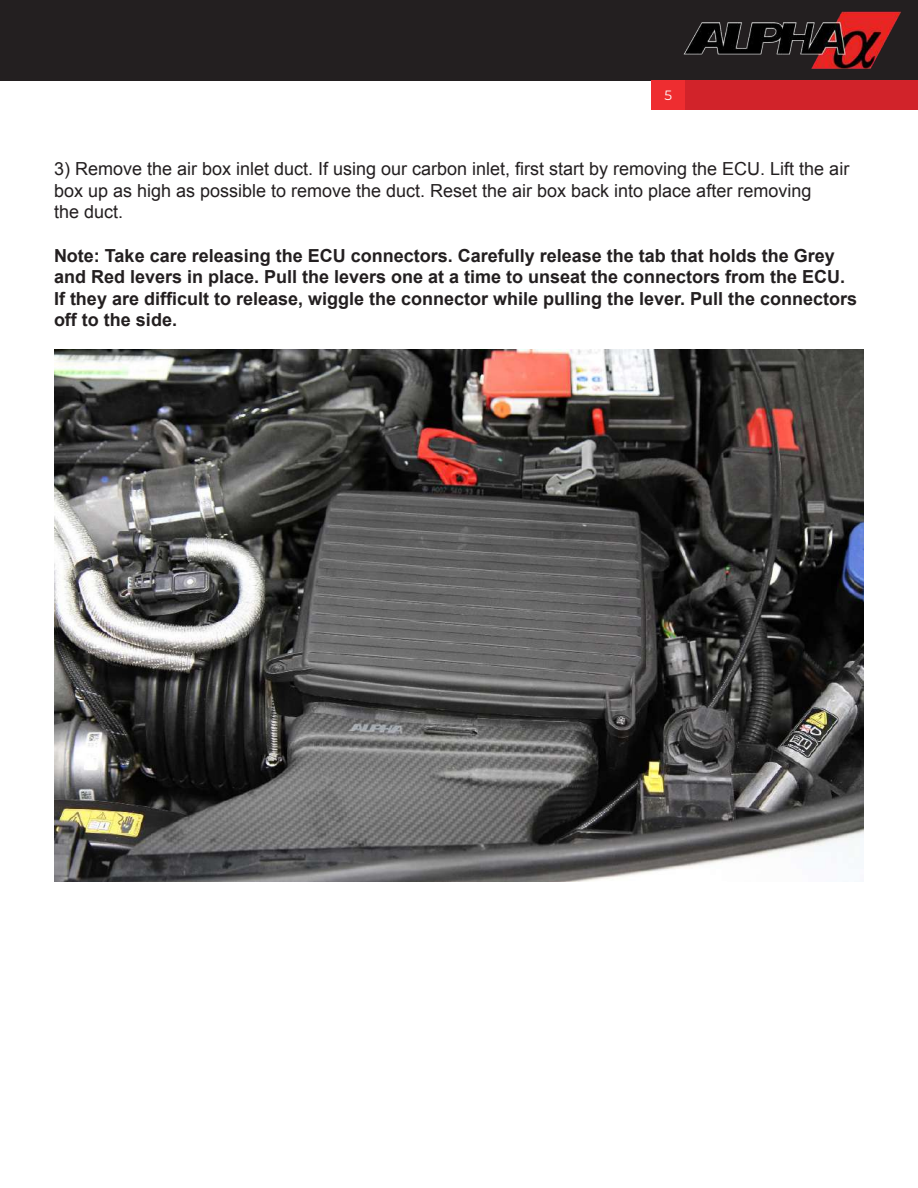
<style>
.page{position:relative;width:918px;height:1188px;background:#fff}
.page>*{position:absolute;margin:0;border:0;box-sizing:border-box;transform-origin:0 0}
.t1{font:700 18px/21.6px "Arial";color:#231f20}
.t2{font:18px/21.6px "Arial";color:#231f20}
.t3{font:13.5px "Montserrat";color:#fff}
</style>
<div class="page">
<hr style="left:0;top:80px;width:1px;height:30px;background:#d1232a">
<div style="left:0;top:0;width:918px;height:80px;background:#231f20"></div>
<div style="left:652px;top:80px;width:266px;height:30px;background:#d1232a"></div>
<div style="left:651px;top:80px;width:34px;height:30px;background:#ee2d30"></div>
<img style="left:683px;top:11px;width:218px;height:58px">
<img style="left:54px;top:350px;width:810px;height:531px">
<p class="t3" style="left:664px;top:86px;width:9px">5</p>
<p class="t2" style="left:54px;top:158px;width:797px">3) Remove the air box inlet duct. If using our carbon inlet, first start by removing the ECU. Lift the air box up as high as possible to remove the duct. Reset the air box back into place after removing<br>the duct.</p>
<p class="t1" style="left:54px;top:245px;width:805px">Note: Take care releasing the ECU connectors. Carefully release the tab that holds the Grey and Red levers in place. Pull the levers one at a time to unseat the connectors from the ECU.<br>If they are difficult to release, wiggle the connector while pulling the lever. Pull the connectors off to the side.</p>
</div>
